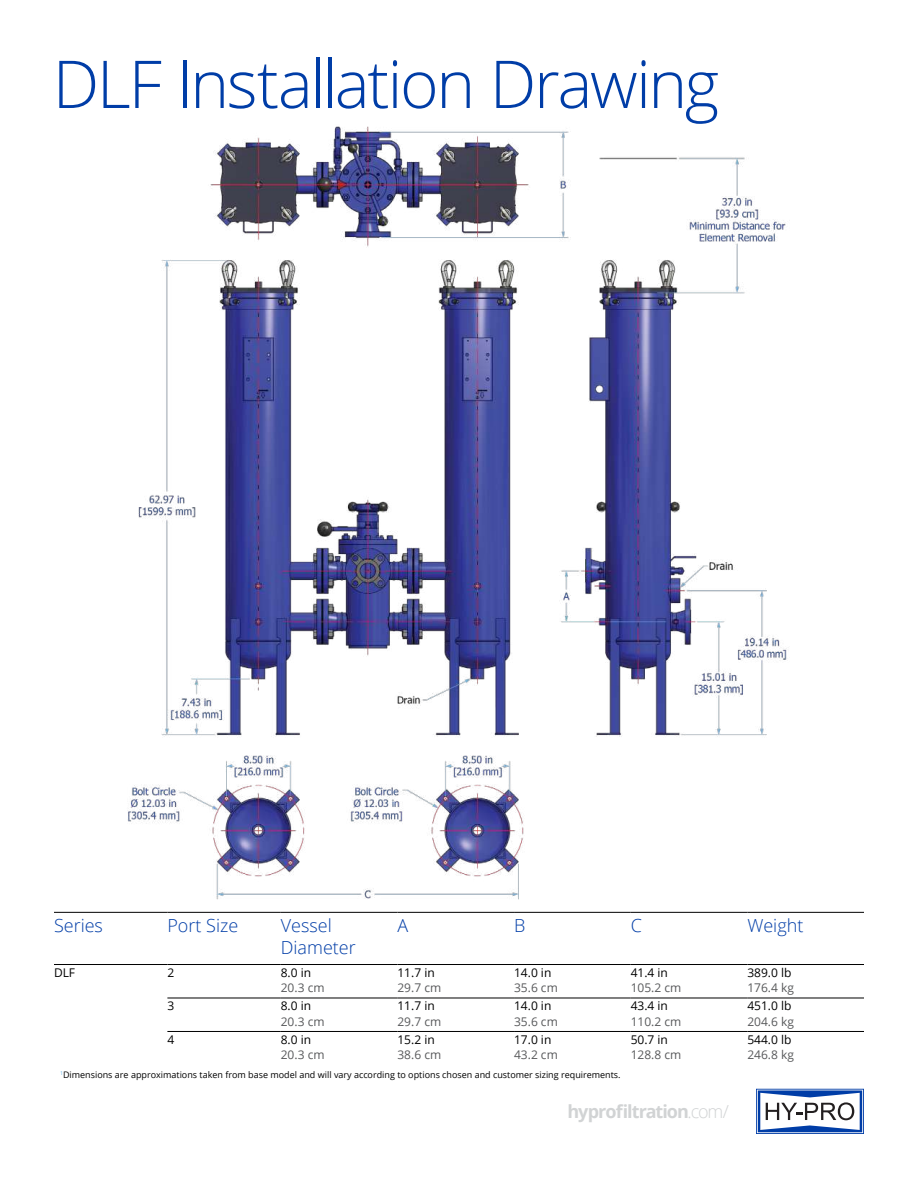
<style>
.page{position:relative;width:918px;height:1188px;background:#fff}
.page>*{position:absolute;margin:0;border:0;box-sizing:border-box;transform-origin:0 0}
.t1{font:300 66px "Open Sans";letter-spacing:-.035em;color:#003da7}
.t2{font:300 18px/21.6px "Open Sans";color:#003da7}
.t3{font:700 18px "Open Sans";letter-spacing:-.055em;color:#d1d3d4}
.t4{font:12px "Open Sans";color:#000}
.t5{font:12px "Open Sans";color:#58595b}
.t6{font:9px "Open Sans";color:#000}
.s1{font-weight:300}
</style>
<div class="page">
<svg style="left:756px;top:1089px;width:108px;height:45px"></svg>
<hr style="left:54px;top:912px;width:113px;height:1px;background:#000">
<hr style="left:167px;top:912px;width:114px;height:1px;background:#000">
<hr style="left:281px;top:912px;width:116px;height:1px;background:#000">
<hr style="left:397px;top:912px;width:117px;height:1px;background:#000">
<hr style="left:514px;top:912px;width:117px;height:1px;background:#000">
<hr style="left:631px;top:912px;width:116px;height:1px;background:#000">
<hr style="left:747px;top:912px;width:117px;height:1px;background:#000">
<hr style="left:54px;top:964px;width:113px;height:1px;background:#000">
<hr style="left:167px;top:964px;width:114px;height:1px;background:#000">
<hr style="left:281px;top:964px;width:116px;height:1px;background:#000">
<hr style="left:397px;top:964px;width:117px;height:1px;background:#000">
<hr style="left:514px;top:964px;width:117px;height:1px;background:#000">
<hr style="left:631px;top:964px;width:116px;height:1px;background:#000">
<hr style="left:747px;top:964px;width:117px;height:1px;background:#000">
<hr style="left:167px;top:998px;width:114px;height:1px;background:#000">
<hr style="left:281px;top:998px;width:116px;height:1px;background:#000">
<hr style="left:397px;top:998px;width:117px;height:1px;background:#000">
<hr style="left:514px;top:998px;width:117px;height:1px;background:#000">
<hr style="left:631px;top:998px;width:116px;height:1px;background:#000">
<hr style="left:747px;top:998px;width:117px;height:1px;background:#000">
<hr style="left:167px;top:1031px;width:114px;height:1px;background:#000">
<hr style="left:281px;top:1031px;width:116px;height:1px;background:#000">
<hr style="left:397px;top:1031px;width:117px;height:1px;background:#000">
<hr style="left:514px;top:1031px;width:117px;height:1px;background:#000">
<hr style="left:631px;top:1031px;width:116px;height:1px;background:#000">
<hr style="left:747px;top:1031px;width:117px;height:1px;background:#000">
<img style="left:128px;top:126px;width:659px;height:774px">
<h1 class="t1" style="left:53px;top:39px;width:668px">DLF Installation Drawing</h1>
<h2 class="t2" style="left:54px;top:914px;width:51px">Series</h2>
<h2 class="t2" style="left:167px;top:914px;width:72px">Port Size</h2>
<h2 class="t2" style="left:281px;top:914px;width:77px">Vessel<br>Diameter</h2>
<h2 class="t2" style="left:397px;top:914px;width:12px">A</h2>
<h2 class="t2" style="left:514px;top:914px;width:13px">B</h2>
<h2 class="t2" style="left:631px;top:914px;width:13px">C</h2>
<h2 class="t2" style="left:747px;top:914px;width:58px">Weight</h2>
<h3 class="t4" style="left:54px;top:964px;width:23px">DLF</h3>
<h3 class="t4" style="left:167px;top:964px;width:8px">2</h3>
<h3 class="t4" style="left:281px;top:964px;width:32px">8.0 in</h3>
<h3 class="t4" style="left:397px;top:964px;width:39px">11.7 in</h3>
<h3 class="t4" style="left:514px;top:964px;width:39px">14.0 in</h3>
<h3 class="t4" style="left:631px;top:964px;width:39px">41.4 in</h3>
<h3 class="t4" style="left:747px;top:964px;width:46px">389.0 lb</h3>
<h3 class="t5" style="left:281px;top:980px;width:45px">20.3 cm</h3>
<h3 class="t5" style="left:397px;top:980px;width:45px">29.7 cm</h3>
<h3 class="t5" style="left:514px;top:980px;width:45px">35.6 cm</h3>
<h3 class="t5" style="left:631px;top:980px;width:52px">105.2 cm</h3>
<h3 class="t5" style="left:747px;top:980px;width:48px">176.4 kg</h3>
<h3 class="t4" style="left:167px;top:998px;width:8px">3</h3>
<h3 class="t4" style="left:281px;top:998px;width:32px">8.0 in</h3>
<h3 class="t4" style="left:397px;top:998px;width:39px">11.7 in</h3>
<h3 class="t4" style="left:514px;top:998px;width:39px">14.0 in</h3>
<h3 class="t4" style="left:631px;top:998px;width:39px">43.4 in</h3>
<h3 class="t4" style="left:747px;top:998px;width:46px">451.0 lb</h3>
<h3 class="t5" style="left:281px;top:1013px;width:45px">20.3 cm</h3>
<h3 class="t5" style="left:397px;top:1013px;width:45px">29.7 cm</h3>
<h3 class="t5" style="left:514px;top:1013px;width:45px">35.6 cm</h3>
<h3 class="t5" style="left:631px;top:1013px;width:52px">110.2 cm</h3>
<h3 class="t5" style="left:747px;top:1013px;width:48px">204.6 kg</h3>
<h3 class="t4" style="left:167px;top:1031px;width:8px">4</h3>
<h3 class="t4" style="left:281px;top:1031px;width:32px">8.0 in</h3>
<h3 class="t4" style="left:397px;top:1031px;width:39px">15.2 in</h3>
<h3 class="t4" style="left:514px;top:1031px;width:39px">17.0 in</h3>
<h3 class="t4" style="left:631px;top:1031px;width:39px">50.7 in</h3>
<h3 class="t4" style="left:747px;top:1031px;width:46px">544.0 lb</h3>
<h3 class="t5" style="left:281px;top:1047px;width:45px">20.3 cm</h3>
<h3 class="t5" style="left:397px;top:1047px;width:45px">38.6 cm</h3>
<h3 class="t5" style="left:514px;top:1047px;width:45px">43.2 cm</h3>
<h3 class="t5" style="left:631px;top:1047px;width:52px">128.8 cm</h3>
<h3 class="t5" style="left:747px;top:1047px;width:48px">246.8 kg</h3>
<p class="t6" style="left:60px;top:1068px;width:562px"><sup>1</sup>Dimensions are approximations taken from base model and will vary according to options chosen and customer sizing requirements.</p>
<h2 class="t3" style="left:568px;top:1099px;width:163px">hyprofiltration<span class="s1">.com/</span></h2>
</div>
